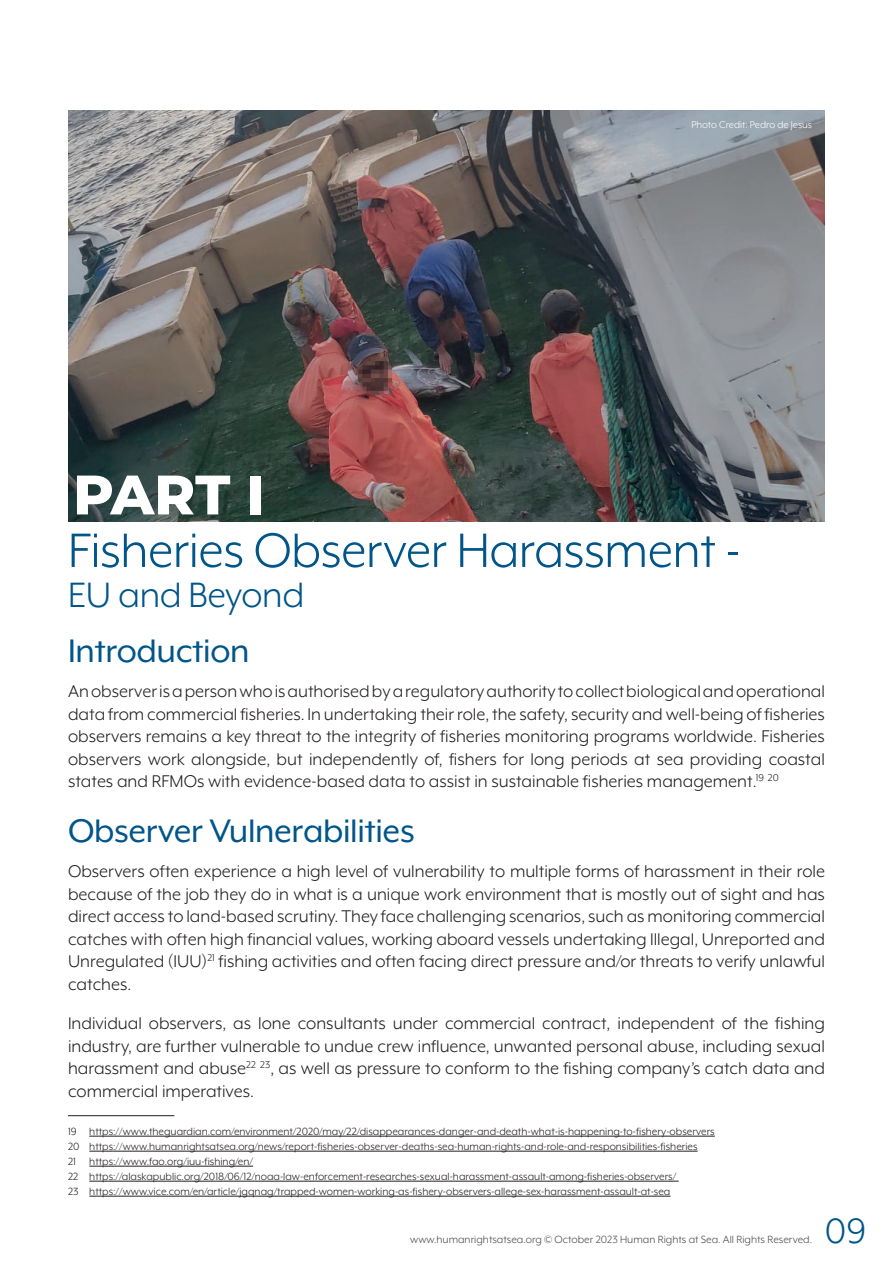
<style>
.page{position:relative;width:893px;height:1263px;background:#fff}
.page>*{position:absolute;margin:0;border:0;box-sizing:border-box;transform-origin:0 0}
.t1{font:55.5px "Mr Eaves XL Mod OT";letter-spacing:-.01em;color:#015589}
.t2{font:800 55.5px "Montserrat";color:#fff}
.t3{font:40.5px "Mr Eaves XL Mod OT";letter-spacing:-.01em;color:#015589}
.t4{font:37.5px "Mr Eaves XL Mod OT";letter-spacing:-.01em;color:#015589}
.t5{font:19.5px/22.5px "Mr Eaves XL Mod OT";color:#231f20;text-align:justify}
.t6{font:12px/15px "Mr Eaves XL Mod OT";color:#231f20}
.t7{font:12px "Mr Eaves XL Mod OT";color:#4b4c4d}
.t8{font:11.25px "Mr Eaves XL Mod OT";color:#fff}
</style>
<div class="page">
<img style="left:68px;top:111px;width:757px;height:411px">
<hr style="left:68px;top:1115px;width:106px;height:1px;background:#231f20">
<hr style="left:89px;top:1136px;width:626px;height:1px;background:#231f20">
<hr style="left:89px;top:1151px;width:609px;height:1px;background:#231f20">
<hr style="left:89px;top:1166px;width:164px;height:1px;background:#231f20">
<hr style="left:89px;top:1181px;width:590px;height:1px;background:#231f20">
<hr style="left:89px;top:1196px;width:581px;height:1px;background:#231f20">
<p class="t8" style="left:691px;top:119px;width:122px">Photo Credit: Pedro de Jesus</p>
<h1 class="t2" style="left:73px;top:454px;width:194px">PART I</h1>
<h1 class="t1" style="left:68px;top:522px;width:674px">Fisheries Observer Harassment -</h1>
<h2 class="t3" style="left:68px;top:575px;width:238px">EU and Beyond</h2>
<h3 class="t4" style="left:68px;top:632px;width:183px">Introduction</h3>
<p class="t5" style="left:68px;top:680px;width:758px">An observer is a person who is authorised by a regulatory authority to collect biological and operational data from commercial fisheries. In undertaking their role, the safety, security and well-being of fisheries observers remains a key threat to the integrity of fisheries monitoring programs worldwide. Fisheries observers work alongside, but independently of, fishers for long periods at sea providing coastal states and RFMOs with evidence-based data to assist in sustainable fisheries management.<sup>19</sup> <sup>20</sup></p>
<h3 class="t4" style="left:68px;top:812px;width:348px">Observer Vulnerabilities</h3>
<p class="t5" style="left:68px;top:860px;width:758px">Observers often experience a high level of vulnerability to multiple forms of harassment in their role because of the job they do in what is a unique work environment that is mostly out of sight and has direct access to land-based scrutiny. They face challenging scenarios, such as monitoring commercial catches with often high financial values, working aboard vessels undertaking Illegal, Unreported and Unregulated (IUU)<sup>21</sup> fishing activities and often facing direct pressure and/or threats to verify unlawful catches.</p>
<p class="t5" style="left:68px;top:1012px;width:758px">Individual observers, as lone consultants under commercial contract, independent of the fishing industry, are further vulnerable to undue crew influence, unwanted personal abuse, including sexual harassment and abuse<sup>22</sup> <sup>23</sup>, as well as pressure to conform to the fishing company’s catch data and commercial imperatives.</p>
<p class="t6" style="left:68px;top:1124px;width:648px">19 https://www.theguardian.com/environment/2020/may/22/disappearances-danger-and-death-what-is-happening-to-fishery-observers 20 https://www.humanrightsatsea.org/news/report-fisheries-observer-deaths-sea-human-rights-and-role-and-responsibilities-fisheries<br>21 https://www.fao.org/iuu-fishing/en/<br>22 https://alaskapublic.org/2018/06/12/noaa-law-enforcement-researches-sexual-harassment-assault-among-fisheries-observers/<br>23 https://www.vice.com/en/article/jgqnag/trapped-women-working-as-fishery-observers-allege-sex-harassment-assault-at-sea</p>
<p class="t7" style="left:410px;top:1233px;width:403px">www.humanrightsatsea.org © October 2023 Human Rights at Sea. All Rights Reserved.</p>
<h2 class="t3" style="left:825px;top:1210px;width:43px">09</h2>
</div>
